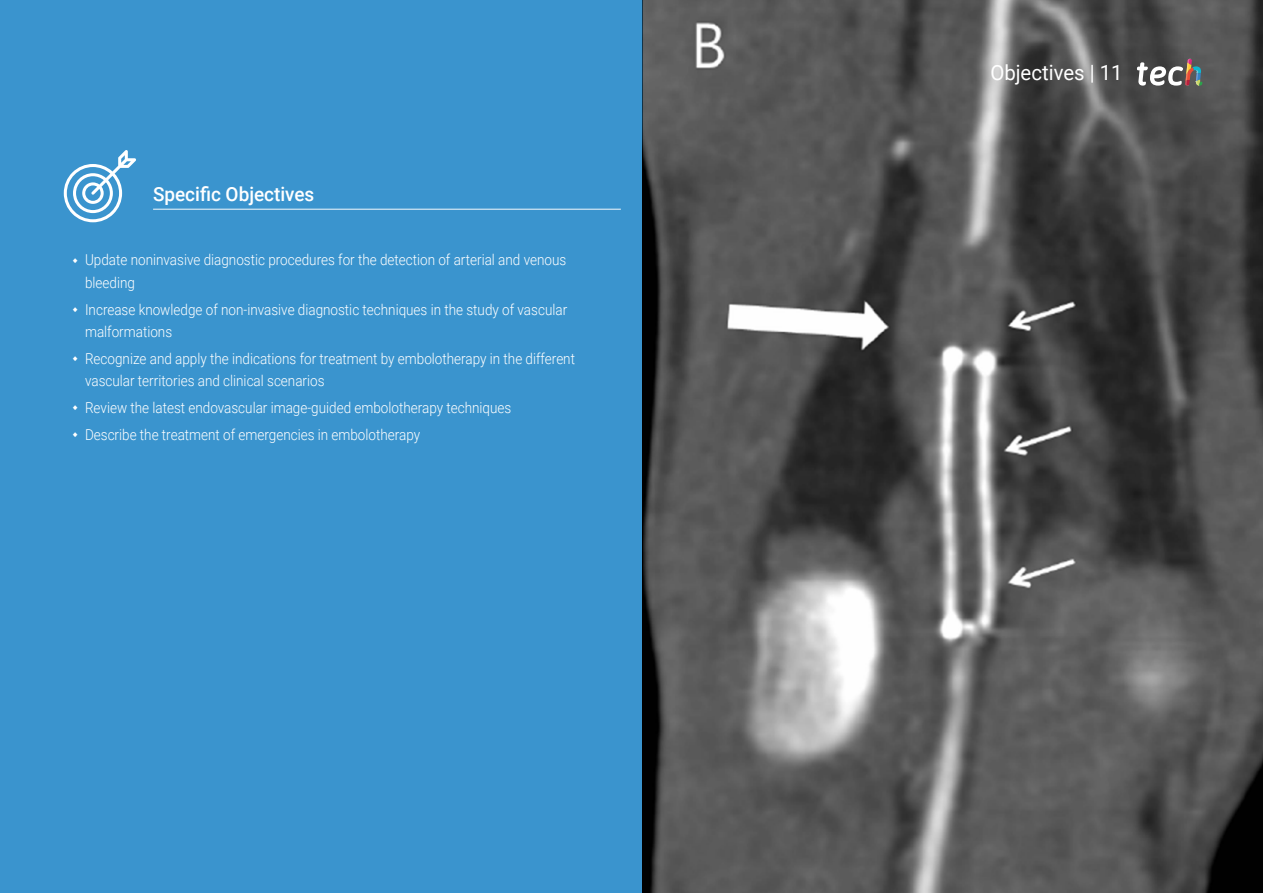
<style>
.page{position:relative;width:1263px;height:893px;background:#fff}
.page>*{position:absolute;margin:0;border:0;box-sizing:border-box;transform-origin:0 0}
.t1{font:21px "Roboto";color:#fff}
.t2{font:500 19.5px "Roboto";color:#fff}
.t3{font:300 15px/22.5px "Roboto";color:#fff;scale:.9 1}
</style>
<div class="page">
<img style="left:642px;top:0;width:621px;height:893px">
<div style="left:0;top:0;width:642px;height:893px;background:#3a94ce"></div>
<svg style="left:64px;top:150px;width:72px;height:72px"></svg>
<hr style="left:153px;top:209px;width:468px;height:1px;background:#fff">
<svg style="left:1137px;top:59px;width:65px;height:27px"></svg>
<h2 class="t2" style="left:153px;top:180px;width:163px">Specific Objectives</h2>
<p class="t3" style="left:85px;top:248px;width:536px">Update noninvasive diagnostic procedures for the detection of arterial and venous bleeding</p>
<p class="t3" style="left:85px;top:297px;width:537px">Increase knowledge of non-invasive diagnostic techniques in the study of vascular malformations</p>
<p class="t3" style="left:85px;top:347px;width:546px">Recognize and apply the indications for treatment by embolotherapy in the different vascular territories and clinical scenarios</p>
<p class="t3" style="left:85px;top:394px;width:475px;line-height:26.7px">Review the latest endovascular image-guided embolotherapy techniques<br>Describe the treatment of emergencies in embolotherapy</p>
<h1 class="t1" style="left:990px;top:57px;width:134px">Objectives | 11</h1>
</div>
